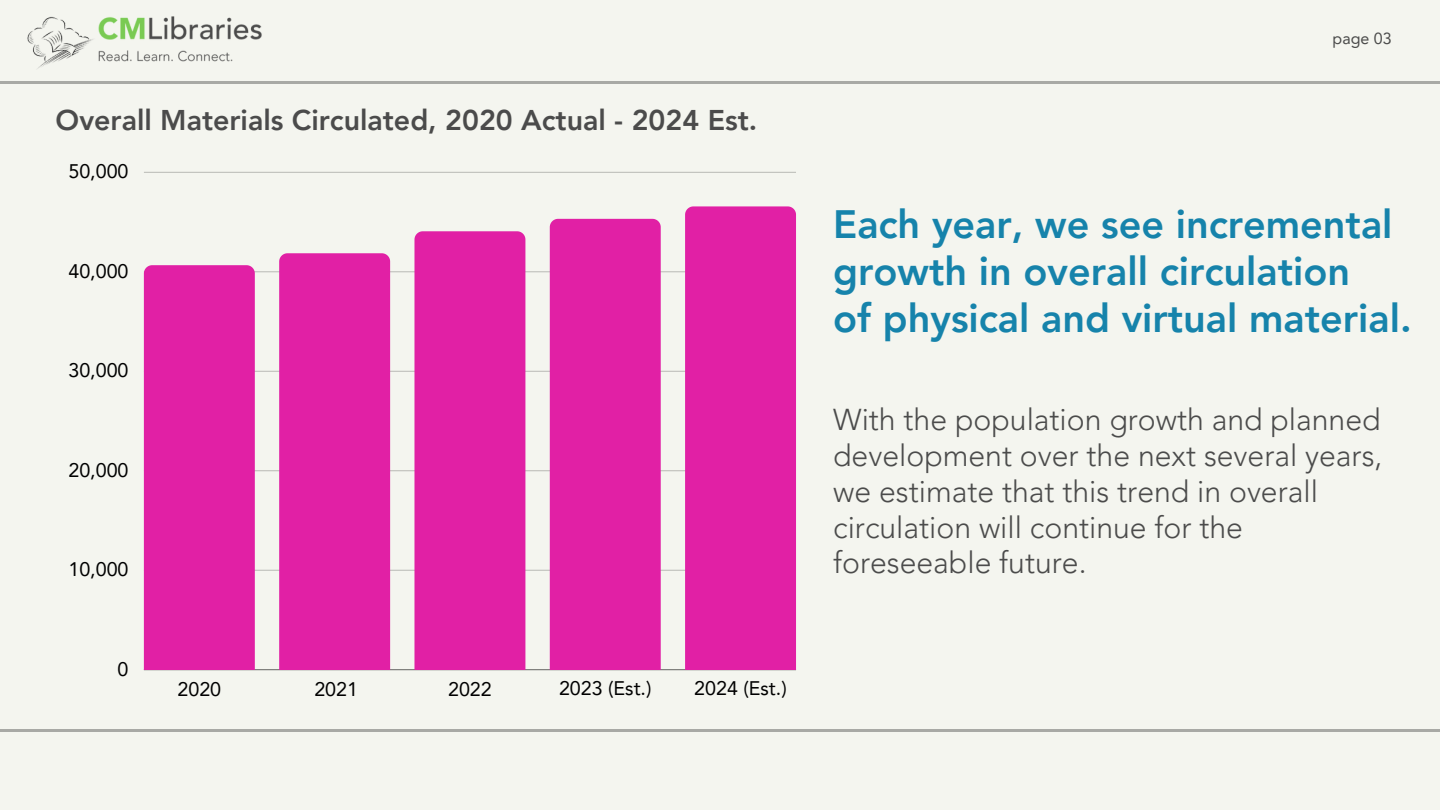
<style>
.page{position:relative;width:1440px;height:810px;background:#f4f5ef}
.page>*{position:absolute;margin:0;border:0;box-sizing:border-box;transform-origin:0 0}
.t1{font:800 39.5px "Avenir LT Pro";color:#1683ab}
.t2{font:300 30.2px/36px "Avenir LT Pro";color:#4b4b4b}
.t3{font:800 28.5px "Avenir LT Pro";color:#4b4b4b}
.t4{font:19.7px "Avenir LT Pro";color:#000}
.t5{font:16px "Avenir LT Pro";color:#4b4b4b}
</style>
<div class="page">
<hr style="left:0;top:729px;width:1440px;height:3px;background:#4b4b4b">
<hr style="left:0;top:81px;width:1440px;height:3px;background:#4b4b4b">
<img style="left:27px;top:16px;width:235px;height:53px">
<hr style="left:144px;top:570px;width:652px;height:1px;background:#000">
<hr style="left:144px;top:470px;width:652px;height:1px;background:#000">
<hr style="left:144px;top:371px;width:652px;height:1px;background:#000">
<hr style="left:144px;top:271px;width:652px;height:1px;background:#000">
<hr style="left:144px;top:172px;width:652px;height:1px;background:#000">
<hr style="left:144px;top:669px;width:652px;height:1px;background:#000">
<div style="left:144px;top:265px;width:111px;height:405px;background:#e120a5"></div>
<div style="left:279px;top:253px;width:111px;height:417px;background:#e120a5"></div>
<div style="left:414px;top:231px;width:111px;height:439px;background:#e120a5"></div>
<div style="left:550px;top:219px;width:111px;height:451px;background:#e120a5"></div>
<div style="left:685px;top:206px;width:111px;height:464px;background:#e120a5"></div>
<p class="t3" style="left:56px;top:108px;width:703px">Overall Materials Circulated, 2020 Actual - 2024 Est.</p>
<p class="t4" style="left:68px;top:163px;width:62px">50,000</p>
<p class="t4" style="left:68px;top:263px;width:62px">40,000</p>
<p class="t4" style="left:68px;top:362px;width:62px">30,000</p>
<p class="t4" style="left:68px;top:462px;width:62px">20,000</p>
<p class="t4" style="left:68px;top:561px;width:62px">10,000</p>
<p class="t4" style="left:118px;top:661px;width:12px">0</p>
<p class="t4" style="left:178px;top:681px;width:45px">2020</p>
<p class="t4" style="left:314px;top:681px;width:45px">2021</p>
<p class="t4" style="left:448px;top:681px;width:45px">2022</p>
<p class="t4" style="left:559px;top:680px;width:94px">2023 (Est.)</p>
<p class="t4" style="left:694px;top:680px;width:94px">2024 (Est.)</p>
<p class="t5" style="left:1333px;top:31px;width:61px">page 03</p>
<p class="t1" style="left:833px;top:208px;width:561px">Each year, we see incremental</p>
<p class="t1" style="left:833px;top:255px;width:518px">growth in overall circulation</p>
<p class="t1" style="left:833px;top:302px;width:580px">of physical and virtual material.</p>
<p class="t2" style="left:833px;top:404px;width:551px">With the population growth and planned development over the next several years, we estimate that this trend in overall circulation will continue for the foreseeable future.</p>
</div>
